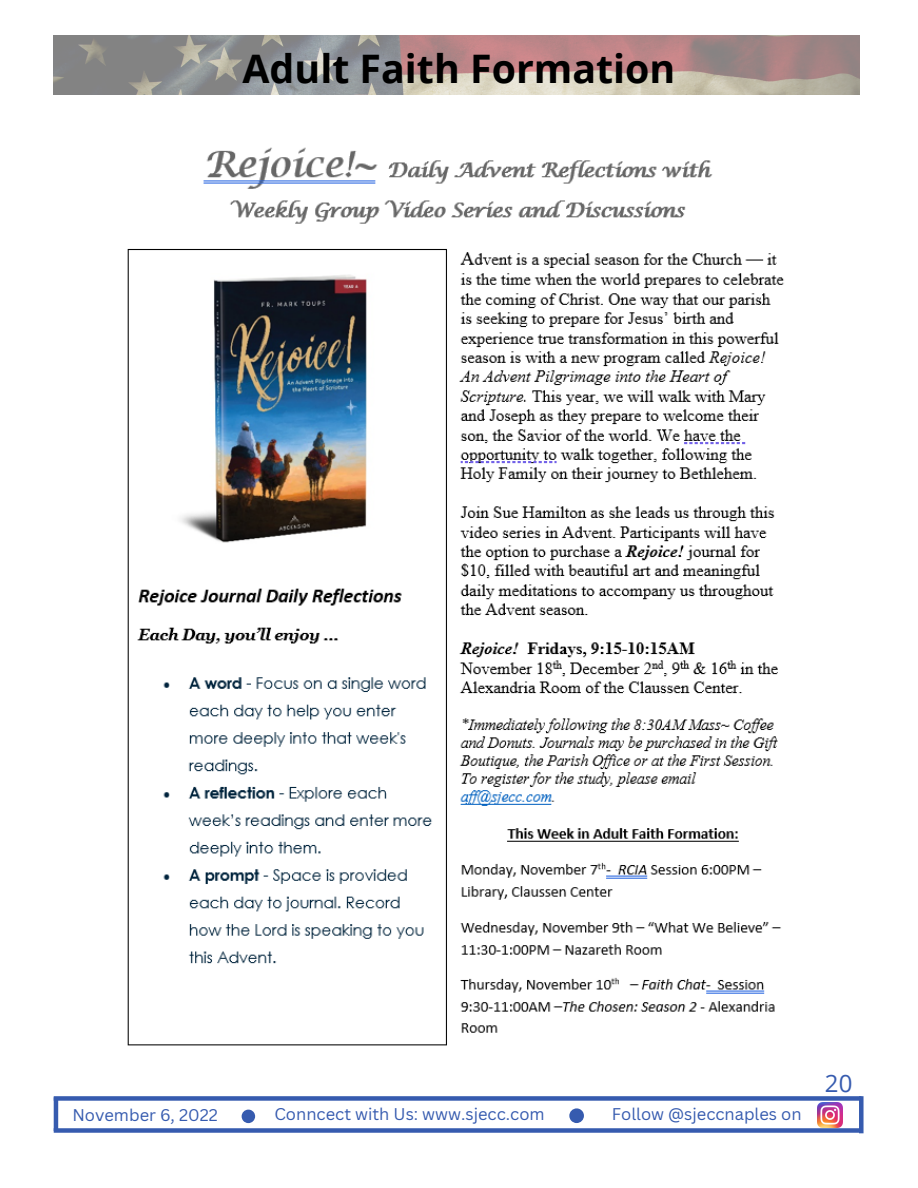
<style>
.page{position:relative;width:918px;height:1188px;background:#fff}
.page>*{position:absolute;margin:0;border:0;box-sizing:border-box;transform-origin:0 0}
.t1{font:700 39.3px "Open Sans";color:#000}
.t2{font:24px "Open Sans";color:#365baf}
.t3{font:16.5px "Canva Sans";color:#365baf}
</style>
<div class="page">
<div style="left:54px;top:1128px;width:807px;height:5px;background:#365baf"></div>
<div style="left:54px;top:1096px;width:807px;height:5px;background:#365baf"></div>
<img style="left:817px;top:1102px;width:25px;height:25px">
<svg style="left:242px;top:1110px;width:13px;height:13px"></svg>
<svg style="left:569px;top:1108px;width:15px;height:15px"></svg>
<hr style="left:54px;top:1097px;width:4px;height:34px;background:#365baf">
<div style="left:859px;top:1096px;width:5px;height:37px;background:#365baf"></div>
<img style="left:127px;top:147px;width:657px;height:899px">
<img style="left:54px;top:36px;width:805px;height:58px">
<h1 class="t1" style="left:242px;top:41px;width:435px">Adult Faith Formation</h1>
<p class="t3" style="left:72px;top:1104px;width:147px">November 6, 2022</p>
<p class="t3" style="left:612px;top:1103px;width:191px">Follow @sjeccnaples on</p>
<p class="t3" style="left:274px;top:1103px;width:272px">Conncect with Us: www.sjecc.com</p>
<h2 class="t2" style="left:825px;top:1066px;width:29px">20</h2>
</div>
